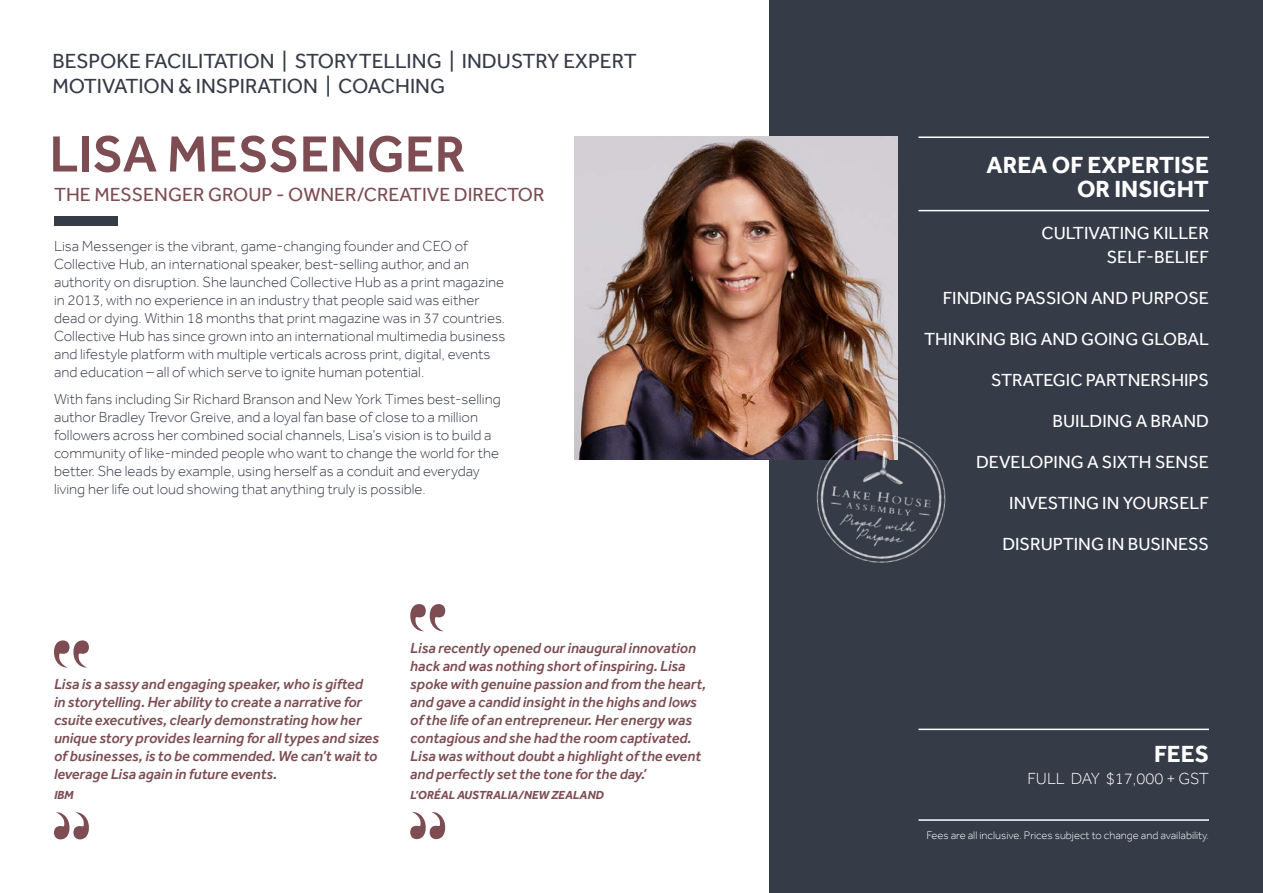
<style>
.page{position:relative;width:1263px;height:893px;background:#fff}
.page>*{position:absolute;margin:0;border:0;box-sizing:border-box;transform-origin:0 0}
.t1{font:500 52.5px "Effra";color:#7d4d53}
.t2{font:700 24px/24px "Effra";color:#fff;text-align:right}
.t3{font:21px/25.2px "Effra";color:#363b48}
.t4{font:19.5px "Effra";color:#7d4d53}
.t5{font:18px/24px "Effra";color:#fff;text-align:right}
.t6{font:300 16.5px "Effra";color:#fff}
.t7{font:300 15px/18px "Effra";color:#363b48}
.t8{font:italic 500 15px/18px "Effra";color:#7d4d53}
.t9{font:italic 700 12px "Effra";color:#7d4d53}
.t10{font:300 11.25px "Effra";color:#fff}
</style>
<div class="page">
<div style="left:770px;top:0;width:493px;height:893px;background:#363b48"></div>
<img style="left:574px;top:136px;width:323px;height:323px">
<img style="left:797px;top:417px;width:149px;height:146px">
<svg style="left:410px;top:604px;width:35px;height:27px"></svg>
<svg style="left:410px;top:812px;width:35px;height:27px"></svg>
<hr style="left:918px;top:210px;width:291px;height:1px;background:#fff">
<hr style="left:918px;top:136px;width:291px;height:2px;background:#fff">
<svg style="left:54px;top:640px;width:35px;height:28px"></svg>
<svg style="left:54px;top:812px;width:35px;height:27px"></svg>
<hr style="left:918px;top:729px;width:291px;height:1px;background:#fff">
<hr style="left:918px;top:819px;width:291px;height:2px;background:#fff">
<div style="left:54px;top:216px;width:64px;height:10px;background:#363b48"></div>
<h3 class="t3" style="left:52px;top:48px;width:586px">BESPOKE FACILITATION | STORYTELLING | INDUSTRY EXPERT<br>MOTIVATION &amp; INSPIRATION | COACHING</h3>
<h1 class="t1" style="left:50px;top:123px;width:417px">LISA MESSENGER</h1>
<h3 class="t4" style="left:54px;top:183px;width:492px">THE MESSENGER GROUP - OWNER/CREATIVE DIRECTOR</h3>
<p class="t7" style="left:54px;top:237px;width:453px">Lisa Messenger is the vibrant, game-changing founder and CEO of Collective Hub, an international speaker, best-selling author, and an authority on disruption. She launched Collective Hub as a print magazine in 2013, with no experience in an industry that people said was either dead or dying. Within 18 months that print magazine was in 37 countries.<br>Collective Hub has since grown into an international multimedia business and lifestyle platform with multiple verticals across print, digital, events and education – all of which serve to ignite human potential.</p>
<p class="t7" style="left:54px;top:390px;width:448px">With fans including Sir Richard Branson and New York Times best-selling author Bradley Trevor Greive, and a loyal fan base of close to a million followers across her combined social channels, Lisa’s vision is to build a community of like-minded people who want to change the world for the better. She leads by example, using herself as a conduit and everyday living her life out loud showing that anything truly is possible.</p>
<p class="t8" style="left:54px;top:675px;width:327px">Lisa is a sassy and engaging speaker, who is gifted<br>in storytelling. Her ability to create a narrative for csuite executives, clearly demonstrating how her unique story provides learning for all types and sizes of businesses, is to be commended. We can’t wait to leverage Lisa again in future events.</p>
<p class="t9" style="left:54px;top:788px;width:21px">IBM</p>
<p class="t8" style="left:410px;top:639px;width:297px">Lisa recently opened our inaugural innovation hack and was nothing short of inspiring. Lisa spoke with genuine passion and from the heart, and gave a candid insight in the highs and lows of the life of an entrepreneur. Her energy was contagious and she had the room captivated.<br>Lisa was without doubt a highlight of the event and perfectly set the tone for the day.’</p>
<p class="t9" style="left:410px;top:788px;width:195px">L’ORÉAL AUSTRALIA/NEW ZEALAND</p>
<h2 class="t2" style="left:987px;top:152px;width:224px">AREA OF EXPERTISE<br>OR INSIGHT</h2>
<p class="t5" style="left:1041px;top:221px;width:169px">CULTIVATING KILLER<br>SELF-BELIEF</p>
<p class="t5" style="left:943px;top:286px;width:268px">FINDING PASSION AND PURPOSE</p>
<p class="t5" style="left:924px;top:327px;width:286px">THINKING BIG AND GOING GLOBAL</p>
<p class="t5" style="left:991px;top:368px;width:219px">STRATEGIC PARTNERSHIPS</p>
<p class="t5" style="left:1052px;top:409px;width:158px">BUILDING A BRAND</p>
<p class="t5" style="left:976px;top:450px;width:234px">DEVELOPING A SIXTH SENSE</p>
<p class="t5" style="left:1009px;top:491px;width:201px">INVESTING IN YOURSELF</p>
<p class="t5" style="left:1002px;top:532px;width:208px">DISRUPTING IN BUSINESS</p>
<h2 class="t2" style="left:1154px;top:741px;width:56px">FEES</h2>
<p class="t6" style="left:1027px;top:769px;width:183px">FULL DAY $17,000 + GST</p>
<p class="t10" style="left:926px;top:828px;width:284px">Fees are all inclusive. Prices subject to change and availability.</p>
</div>
